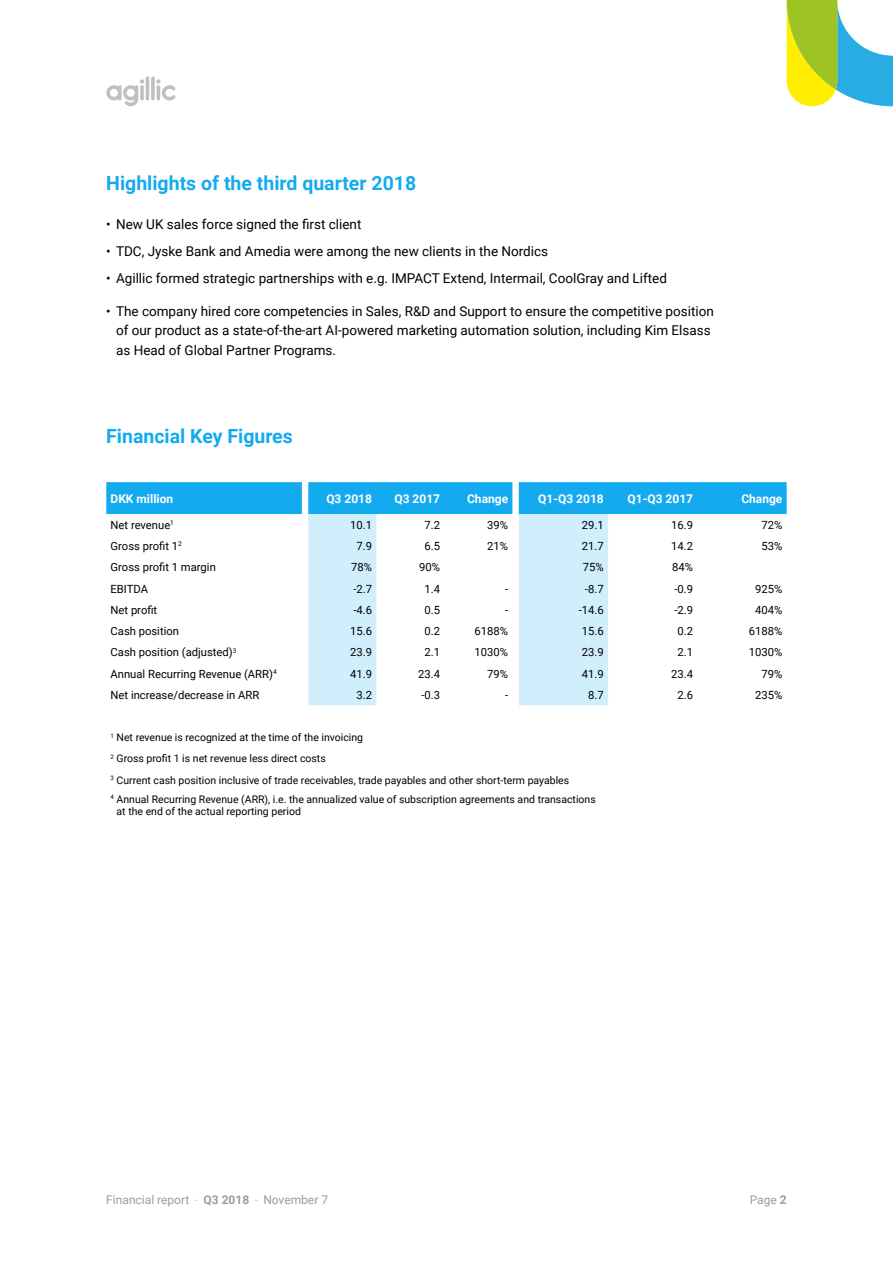
<style>
.page{position:relative;width:893px;height:1263px;background:#fff}
.page>*{position:absolute;margin:0;border:0;box-sizing:border-box;transform-origin:0 0}
.Rubrik{font:700 19.5px "Roboto";color:#14aaf0}
.t1{font:13.5px/19.5px "Roboto";color:#000}
.Tabeltekst{font:700 12px "Roboto";color:#fff}
.t2{font:12px "Roboto";color:#9d9d9c}
.Tabeltekst-2{font:11.25px "Roboto";color:#000}
.Tabeltekst-3{font:10.5px/12.6px "Roboto";color:#000}
.s1{font-weight:700}
</style>
<div class="page">
<hr style="left:146px;top:76px;width:3px;height:24px;background:#000;border-radius:2px">
<svg style="left:151px;top:76px;width:4px;height:24px"></svg>
<svg style="left:156px;top:79px;width:19px;height:21px"></svg>
<svg style="left:106px;top:79px;width:38px;height:27px"></svg>
<svg style="left:787px;top:0;width:106px;height:106px"></svg>
<div style="left:106px;top:482px;width:681px;height:32px;background:#14aaf0"></div>
<svg style="left:308px;top:514px;width:300px;height:191px;fill:#d0eefc"></svg>
<p class="Rubrik" style="left:106px;top:169px;width:311px">Highlights of the third quarter 2018</p>
<p class="t1" style="left:106px;top:214px;width:257px">• New UK sales force signed the first client</p>
<p class="t1" style="left:106px;top:241px;width:443px">• TDC, Jyske Bank and Amedia were among the new clients in the Nordics</p>
<p class="t1" style="left:106px;top:268px;width:562px">• Agillic formed strategic partnerships with e.g. IMPACT Extend, Intermail, CoolGray and Lifted</p>
<p class="t1" style="left:116px;top:301px;width:599px;text-indent:-10px">• The company hired core competencies in Sales, R&amp;D and Support to ensure the competitive position of our product as a state-of-the-art AI-powered marketing automation solution, including Kim Elsass as Head of Global Partner Programs.</p>
<p class="Rubrik" style="left:106px;top:422px;width:188px">Financial Key Figures</p>
<p class="Tabeltekst" style="left:111px;top:490px;width:64px">DKK million</p>
<p class="Tabeltekst" style="left:326px;top:490px;width:47px">Q3 2018</p>
<p class="Tabeltekst" style="left:394px;top:490px;width:47px">Q3 2017</p>
<p class="Tabeltekst" style="left:467px;top:490px;width:43px">Change</p>
<p class="Tabeltekst" style="left:538px;top:490px;width:67px">Q1-Q3 2018</p>
<p class="Tabeltekst" style="left:628px;top:490px;width:67px">Q1-Q3 2017</p>
<p class="Tabeltekst" style="left:741px;top:490px;width:43px">Change</p>
<p class="Tabeltekst-2" style="left:111px;top:517px;width:65px">Net revenue<sup>1</sup></p>
<p class="Tabeltekst-2" style="left:350px;top:517px;width:23px">10.1</p>
<p class="Tabeltekst-2" style="left:424px;top:517px;width:17px">7.2</p>
<p class="Tabeltekst-2" style="left:487px;top:517px;width:22px">39%</p>
<p class="Tabeltekst-2" style="left:582px;top:517px;width:23px">29.1</p>
<p class="Tabeltekst-2" style="left:671px;top:517px;width:23px">16.9</p>
<p class="Tabeltekst-2" style="left:761px;top:517px;width:22px">72%</p>
<p class="Tabeltekst-2" style="left:111px;top:538px;width:73px">Gross profit 1<sup>2</sup></p>
<p class="Tabeltekst-2" style="left:356px;top:538px;width:17px">7.9</p>
<p class="Tabeltekst-2" style="left:424px;top:538px;width:17px">6.5</p>
<p class="Tabeltekst-2" style="left:487px;top:538px;width:22px">21%</p>
<p class="Tabeltekst-2" style="left:582px;top:538px;width:23px">21.7</p>
<p class="Tabeltekst-2" style="left:671px;top:538px;width:23px">14.2</p>
<p class="Tabeltekst-2" style="left:761px;top:538px;width:22px">53%</p>
<p class="Tabeltekst-2" style="left:111px;top:559px;width:107px">Gross profit 1 margin</p>
<p class="Tabeltekst-2" style="left:351px;top:559px;width:22px">78%</p>
<p class="Tabeltekst-2" style="left:419px;top:559px;width:22px">90%</p>
<p class="Tabeltekst-2" style="left:583px;top:559px;width:22px">75%</p>
<p class="Tabeltekst-2" style="left:672px;top:559px;width:22px">84%</p>
<p class="Tabeltekst-2" style="left:111px;top:581px;width:39px">EBITDA</p>
<p class="Tabeltekst-2" style="left:353px;top:581px;width:20px">-2.7</p>
<p class="Tabeltekst-2" style="left:424px;top:581px;width:17px">1.4</p>
<p class="Tabeltekst-2" style="left:505px;top:581px;width:5px">-</p>
<p class="Tabeltekst-2" style="left:585px;top:581px;width:20px">-8.7</p>
<p class="Tabeltekst-2" style="left:674px;top:581px;width:20px">-0.9</p>
<p class="Tabeltekst-2" style="left:755px;top:581px;width:29px">925%</p>
<p class="Tabeltekst-2" style="left:111px;top:602px;width:48px">Net profit</p>
<p class="Tabeltekst-2" style="left:353px;top:602px;width:20px">-4.6</p>
<p class="Tabeltekst-2" style="left:424px;top:602px;width:17px">0.5</p>
<p class="Tabeltekst-2" style="left:505px;top:602px;width:5px">-</p>
<p class="Tabeltekst-2" style="left:579px;top:602px;width:27px">-14.6</p>
<p class="Tabeltekst-2" style="left:674px;top:602px;width:20px">-2.9</p>
<p class="Tabeltekst-2" style="left:755px;top:602px;width:29px">404%</p>
<p class="Tabeltekst-2" style="left:111px;top:623px;width:70px">Cash position</p>
<p class="Tabeltekst-2" style="left:350px;top:623px;width:23px">15.6</p>
<p class="Tabeltekst-2" style="left:424px;top:623px;width:17px">0.2</p>
<p class="Tabeltekst-2" style="left:475px;top:623px;width:35px">6188%</p>
<p class="Tabeltekst-2" style="left:582px;top:623px;width:23px">15.6</p>
<p class="Tabeltekst-2" style="left:677px;top:623px;width:17px">0.2</p>
<p class="Tabeltekst-2" style="left:749px;top:623px;width:35px">6188%</p>
<p class="Tabeltekst-2" style="left:111px;top:644px;width:127px">Cash position (adjusted)<sup>3</sup></p>
<p class="Tabeltekst-2" style="left:350px;top:644px;width:23px">23.9</p>
<p class="Tabeltekst-2" style="left:424px;top:644px;width:17px">2.1</p>
<p class="Tabeltekst-2" style="left:475px;top:644px;width:35px">1030%</p>
<p class="Tabeltekst-2" style="left:582px;top:644px;width:23px">23.9</p>
<p class="Tabeltekst-2" style="left:677px;top:644px;width:17px">2.1</p>
<p class="Tabeltekst-2" style="left:749px;top:644px;width:35px">1030%</p>
<p class="Tabeltekst-2" style="left:111px;top:666px;width:168px">Annual Recurring Revenue (ARR)<sup>4</sup></p>
<p class="Tabeltekst-2" style="left:350px;top:666px;width:23px">41.9</p>
<p class="Tabeltekst-2" style="left:418px;top:666px;width:23px">23.4</p>
<p class="Tabeltekst-2" style="left:487px;top:666px;width:22px">79%</p>
<p class="Tabeltekst-2" style="left:582px;top:666px;width:23px">41.9</p>
<p class="Tabeltekst-2" style="left:671px;top:666px;width:23px">23.4</p>
<p class="Tabeltekst-2" style="left:761px;top:666px;width:22px">79%</p>
<p class="Tabeltekst-2" style="left:111px;top:687px;width:150px">Net increase/decrease in ARR</p>
<p class="Tabeltekst-2" style="left:356px;top:687px;width:17px">3.2</p>
<p class="Tabeltekst-2" style="left:421px;top:687px;width:20px">-0.3</p>
<p class="Tabeltekst-2" style="left:505px;top:687px;width:5px">-</p>
<p class="Tabeltekst-2" style="left:588px;top:687px;width:17px">8.7</p>
<p class="Tabeltekst-2" style="left:677px;top:687px;width:17px">2.6</p>
<p class="Tabeltekst-2" style="left:755px;top:687px;width:29px">235%</p>
<p class="Tabeltekst-3" style="left:111px;top:731px;width:254px"><sup>1</sup> Net revenue is recognized at the time of the invoicing</p>
<p class="Tabeltekst-3" style="left:111px;top:752px;width:217px"><sup>2</sup> Gross profit 1 is net revenue less direct costs</p>
<p class="Tabeltekst-3" style="left:111px;top:773px;width:460px"><sup>3</sup> Current cash position inclusive of trade receivables, trade payables and other short-term payables</p>
<p class="Tabeltekst-3" style="left:117px;top:792px;width:481px;text-indent:-6px"><sup>4</sup> Annual Recurring Revenue (ARR), i.e. the annualized value of subscription agreements and transactions at the end of the actual reporting period</p>
<p class="t2" style="left:106px;top:1191px;width:223px">Financial report ‧ <span class="s1">Q3 2018</span> ‧ November 7</p>
<p class="t2" style="left:750px;top:1191px;width:38px">Page <span class="s1">2</span></p>
</div>
